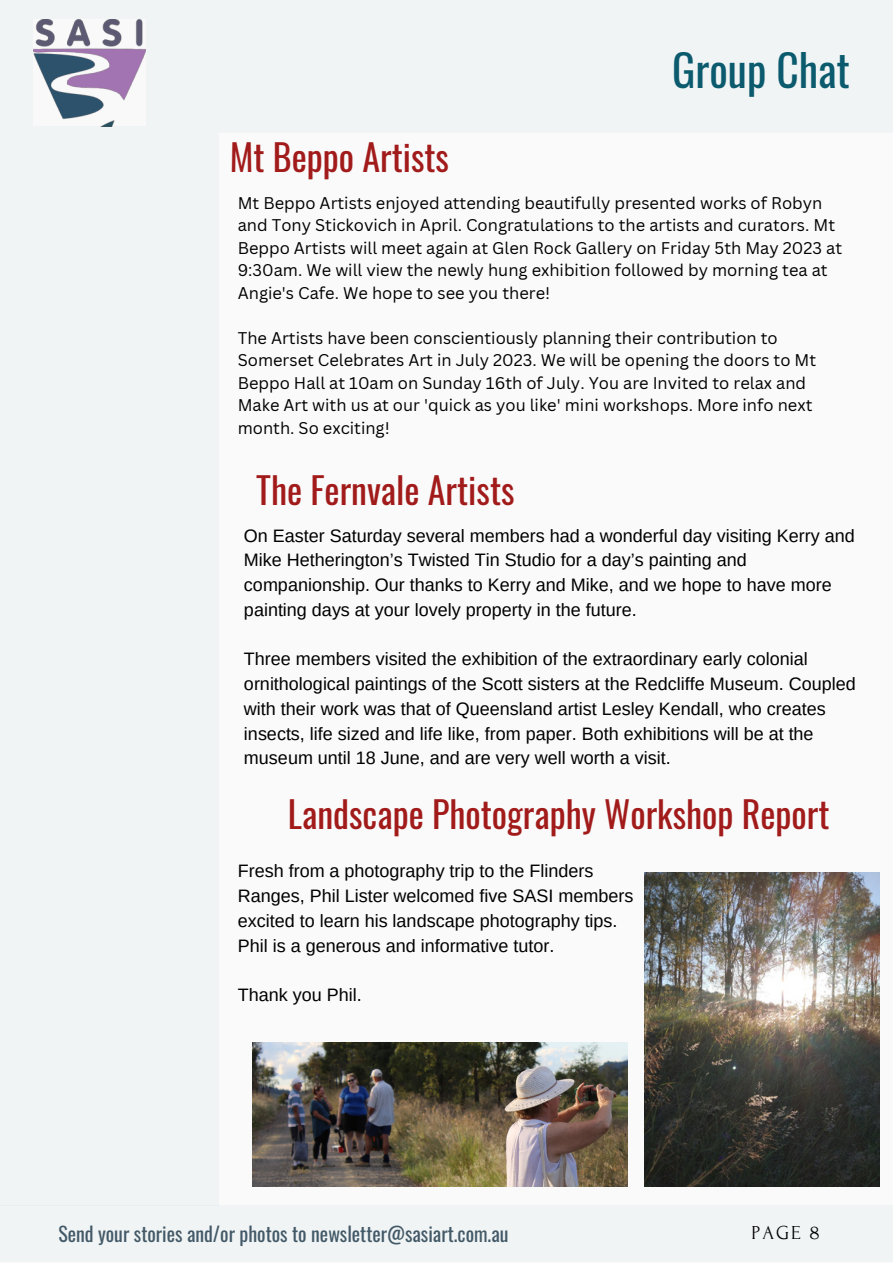
<style>
.page{position:relative;width:893px;height:1264px;background:#fff}
.page>*{position:absolute;margin:0;border:0;box-sizing:border-box;transform-origin:0 0}
.t1{font:43.5px "Oswald";color:#0b5a6d}
.t2{font:36px "Oswald";color:#a21b1b}
.t3{font:19.8px "Oswald";color:#435967}
.t4{font:19.8px "Forum";color:#000}
.t5{font:18px/24.8px "Arimo";color:#000}
.t6{font:16.5px/22.5px "Canva Sans";color:#000}
</style>
<div class="page">
<div style="left:0;top:0;width:892px;height:1262px;background:#fafafa"></div>
<div style="left:0;top:133px;width:218px;height:1072px;background:#f0f4f5"></div>
<div style="left:0;top:0;width:892px;height:133px;background:#f0f4f5"></div>
<div style="left:0;top:1205px;width:892px;height:56px;background:#f0f4f5"></div>
<img style="left:33px;top:19px;width:112px;height:107px">
<img style="left:253px;top:1042px;width:374px;height:144px">
<img style="left:644px;top:872px;width:235px;height:314px">
<h2 class="t2" style="left:230px;top:129px;width:221px">Mt Beppo Artists</h2>
<h1 class="t1" style="left:672px;top:36px;width:179px">Group Chat</h1>
<p class="t6" style="left:238px;top:191px;width:605px">Mt Beppo Artists enjoyed attending beautifully presented works of Robyn and Tony Stickovich in April. Congratulations to the artists and curators. Mt Beppo Artists will meet again at Glen Rock Gallery on Friday 5th May 2023 at 9:30am. We will view the newly hung exhibition followed by morning tea at Angie's Cafe. We hope to see you there!</p>
<p class="t6" style="left:238px;top:326px;width:580px">The Artists have been conscientiously planning their contribution to Somerset Celebrates Art in July 2023. We will be opening the doors to Mt Beppo Hall at 10am on Sunday 16th of July. You are Invited to relax and Make Art with us at our 'quick as you like' mini workshops. More info next month. So exciting!</p>
<h2 class="t2" style="left:256px;top:462px;width:260px">The Fernvale Artists</h2>
<p class="t5" style="left:244px;top:523px;width:612px">On Easter Saturday several members had a wonderful day visiting Kerry and Mike Hetherington’s Twisted Tin Studio for a day’s painting and companionship. Our thanks to Kerry and Mike, and we hope to have more painting days at your lovely property in the future.</p>
<p class="t5" style="left:244px;top:646px;width:613px">Three members visited the exhibition of the extraordinary early colonial ornithological paintings of the Scott sisters at the Redcliffe Museum. Coupled with their work was that of Queensland artist Lesley Kendall, who creates insects, life sized and life like, from paper. Both exhibitions will be at the museum until 18 June, and are very well worth a visit.</p>
<h2 class="t2" style="left:288px;top:786px;width:543px">Landscape Photography Workshop Report</h2>
<p class="t5" style="left:238px;top:858px;width:397px">Fresh from a photography trip to the Flinders Ranges, Phil Lister welcomed five SASI members excited to learn his landscape photography tips.<br>Phil is a generous and informative tutor.</p>
<p class="t5" style="left:238px;top:982px;width:125px">Thank you Phil.</p>
<p class="t3" style="left:58px;top:1218px;width:451px">Send your stories and/or photos to newsletter@sasiart.com.au</p>
<p class="t4" style="left:751px;top:1221px;width:70px">PAGE 8</p>
</div>
